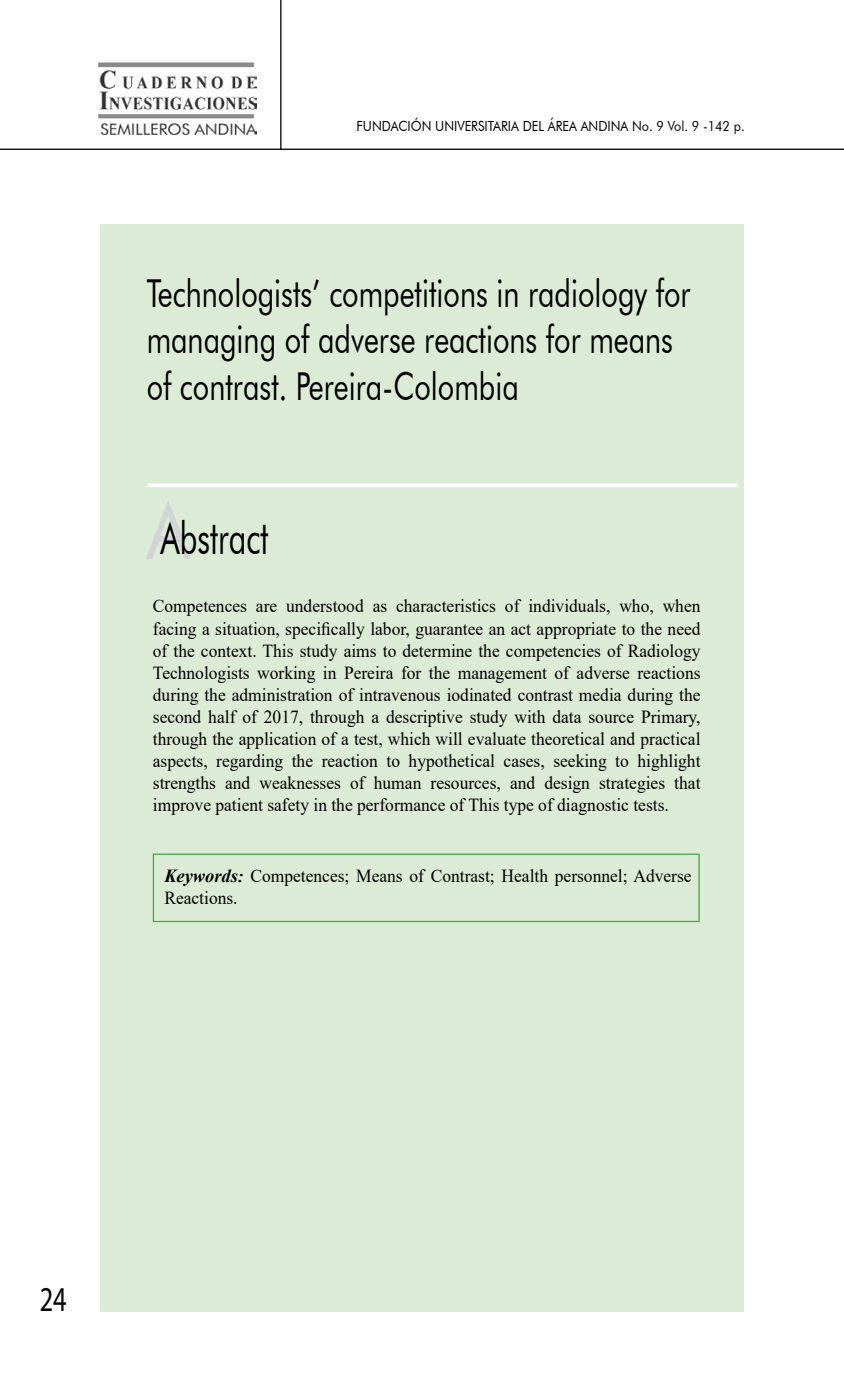
<style>
.page{position:relative;width:844px;height:1385px;background:#fff}
.page>*{position:absolute;margin:0;border:0;box-sizing:border-box;transform-origin:0 0}
.t1{font:45.5px "Futura BT";color:#000;scale:.68 1}
.t2{font:38.5px/46.2px "Futura BT";color:#000;scale:.75 1}
.t3{font:35px "Myriad Pro";color:#000;scale:.75 1}
.t4{font:18.38px/22.1px "Times New Roman";color:#000;text-align:justify;scale:.95 1}
.t5{font:14px "Futura BT";color:#000;scale:.9 1}
.s1{font-size:78.75px;color:#d1d3d4}
.s2{font-weight:700;font-style:italic}
.s3{font-weight:700;font-style:italic;font-size:17.5px}
</style>
<div class="page">
<hr style="left:280px;top:0;width:1px;height:150px;background:#000">
<hr style="left:0;top:148px;width:843px;height:2px;background:#000">
<img style="left:99px;top:62px;width:157px;height:74px">
<div style="left:100px;top:224px;width:643px;height:1087px;background:#dcebd6"></div>
<div style="left:153px;top:853px;width:546px;height:68px;border:1px solid #41ad49"></div>
<svg style="left:148px;top:483px;width:589px;height:4px;background:#fafcf9"></svg>
<p class="t5" style="left:356px;top:118px;width:432px">FUNDACIÓN UNIVERSITARIA DEL ÁREA ANDINA No. 9 Vol. 9 -142 p.</p>
<h2 class="t2" style="left:147px;top:270px;width:726px">Technologists’ competitions in radiology for managing of adverse reactions for means of contrast. Pereira-Colombia</h2>
<h1 class="t1" style="left:147px;top:510px;width:181px"><span class="s1">A</span>Abstract</h1>
<p class="t4" style="left:153px;top:594px;width:578px">Competences are understood as characteristics of individuals, who, when facing a situation, specifically labor, guarantee an act appropriate to the need of the context. This study aims to determine the competencies of Radiology Technologists working in Pereira for the management of adverse reactions during the administration of intravenous iodinated contrast media during the second half of 2017, through a descriptive study with data source Primary, through the application of a test, which will evaluate theoretical and practical aspects, regarding the reaction to hypothetical cases, seeking to highlight strengths and weaknesses of human resources, and design strategies that improve patient safety in the performance of This type of diagnostic tests.</p>
<p class="t4" style="left:164px;top:864px;width:556px"><span class="s2">Keywords</span><span class="s3">:</span> Competences; Means of Contrast; Health personnel; Adverse<br>Reactions.</p>
<h3 class="t3" style="left:40px;top:1276px;width:37px">24</h3>
</div>
